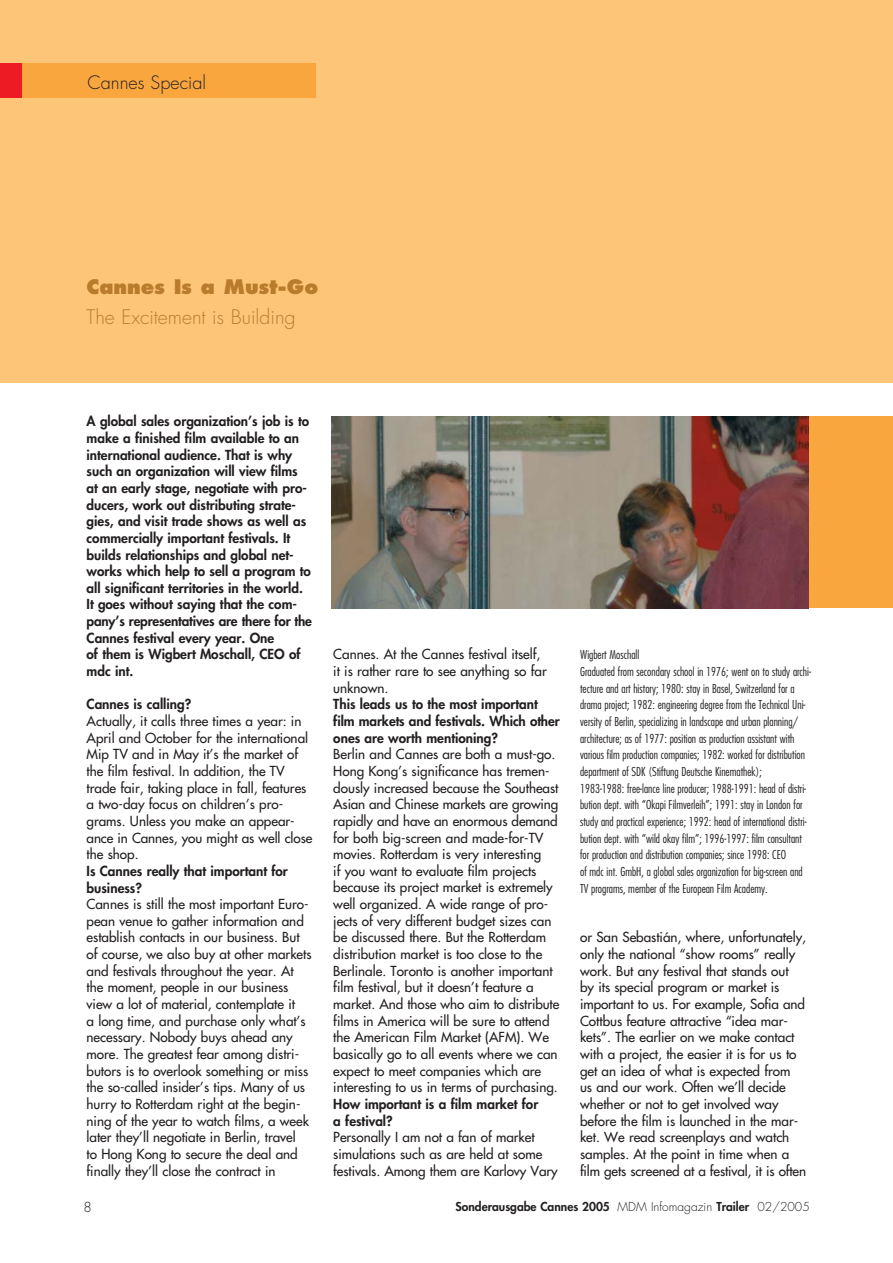
<style>
.page{position:relative;width:893px;height:1263px;background:#fff}
.page>*{position:absolute;margin:0;border:0;box-sizing:border-box;transform-origin:0 0}
.t1{font:300 19.5px "Futura";color:#b97c2c}
.t2{font:800 19.5px "Futura";color:#b97c2c}
.t3{font:300 18px "Futura";color:#231f20}
.t4{font:13.5px/16.6px "Futura";color:#231f20}
.t5{font:800 13.5px/16.6px "Futura";color:#231f20}
.t6{font:300 13.5px "Futura";color:#231f20}
.t7{font:300 condensed 12px/16.6px "Futura";color:#231f20}
.t8{font:800 12px "Futura";color:#231f20}
.s1{font-weight:300}
</style>
<div class="page">
<div style="left:580px;top:417px;width:312px;height:191px;background:#faa63f"></div>
<div style="left:0;top:0;width:892px;height:383px;background:#fdc578"></div>
<div style="left:0;top:64px;width:315px;height:34px;background:#faa63f"></div>
<div style="left:0;top:64px;width:21px;height:34px;background:#ed1c24"></div>
<img style="left:332px;top:417px;width:476px;height:191px">
<h2 class="t3" style="left:88px;top:74px;width:120px">Cannes Special</h2>
<h1 class="t2" style="left:87px;top:278px;width:233px">Cannes Is a Must-Go</h1>
<h1 class="t1" style="left:87px;top:308px;width:210px">The Excitement is Building</h1>
<p class="t5" style="left:87px;top:414px;width:227px">A global sales organization’s job is to make a finished film available to an international audience. That is why such an organization will view films at an early stage, negotiate with pro&shy;ducers, work out distributing strate&shy;gies, and visit trade shows as well as commercially important festivals. It builds relationships and global net&shy;works which help to sell a program to all significant territories in the world.<br>It goes without saying that the com&shy;pany’s representatives are there for the Cannes festival every year. One<br>of them is Wigbert Moschall, CEO of mdc int.</p>
<p class="t5" style="left:87px;top:697px;width:106px">Cannes is calling?</p>
<p class="t4" style="left:87px;top:714px;width:227px">Actually, it calls three times a year: in April and October for the international Mip TV and in May it’s the market of the film festival. In addition, the TV trade fair, taking place in fall, features a two-day focus on children’s pro&shy;grams. Unless you make an appear&shy;ance in Cannes, you might as well close the shop.</p>
<p class="t5" style="left:87px;top:864px;width:203px">Is Cannes really that important for business?</p>
<p class="t4" style="left:87px;top:897px;width:226px">Cannes is still the most important Euro&shy;pean venue to gather information and establish contacts in our business. But of course, we also buy at other markets and festivals throughout the year. At the moment, people in our business view a lot of material, contemplate it<br>a long time, and purchase only what’s necessary. Nobody buys ahead any more. The greatest fear among distri&shy;butors is to overlook something or miss the so-called insider’s tips. Many of us hurry to Rotterdam right at the begin&shy;ning of the year to watch films, a week later they’ll negotiate in Berlin, travel<br>to Hong Kong to secure the deal and finally they’ll close the contract in</p>
<p class="t4" style="left:333px;top:647px;width:215px">Cannes. At the Cannes festival itself, it is rather rare to see anything so far unknown.</p>
<p class="t5" style="left:333px;top:697px;width:228px">This leads us to the most important film markets and festivals. Which other ones are worth mentioning?</p>
<p class="t4" style="left:333px;top:747px;width:227px">Berlin and Cannes are both a must-go.<br>Hong Kong’s significance has tremen&shy;dously increased because the Southeast Asian and Chinese markets are growing rapidly and have an enormous demand for both big-screen and made-for-TV movies. Rotterdam is very interesting<br>if you want to evaluate film projects because its project market is extremely well organized. A wide range of pro&shy;jects of very different budget sizes can be discussed there. But the Rotterdam distribution market is too close to the Berlinale. Toronto is another important film festival, but it doesn’t feature a market. And those who aim to distribute films in America will be sure to attend the American Film Market (AFM). We basically go to all events where we can expect to meet companies which are interesting to us in terms of purchasing.</p>
<p class="t5" style="left:333px;top:1097px;width:206px">How important is a film market for a festival?</p>
<p class="t4" style="left:333px;top:1130px;width:226px">Personally I am not a fan of market simulations such as are held at some festivals. Among them are Karlovy Vary</p>
<p class="t7" style="left:580px;top:647px;width:232px">Wigbert Moschall<br>Graduated from secondary school in 1976; went on to study archi&shy;tecture and art history; 1980: stay in Basel, Switzerland for a drama project; 1982: engineering degree from the Technical Uni&shy;versity of Berlin, specializing in landscape and urban planning/ architecture; as of 1977: position as production assistant with various film production companies; 1982: worked for distribution department of SDK (Stiftung Deutsche Kinemathek);<br>1983-1988: free-lance line producer; 1988-1991: head of distri&shy;bution dept. with “Okapi Filmverleih”; 1991: stay in London for study and practical experience; 1992: head of international distri&shy;bution dept. with “wild okay film”; 1996-1997: film consultant for production and distribution companies; since 1998: CEO<br>of mdc int. GmbH, a global sales organization for big-screen and TV programs, member of the European Film Academy.</p>
<p class="t4" style="left:580px;top:930px;width:227px">or San Sebastián, where, unfortunately, only the national “show rooms” really work. But any festival that stands out<br>by its special program or market is important to us. For example, Sofia and Cottbus feature attractive “idea mar&shy;kets”. The earlier on we make contact with a project, the easier it is for us to get an idea of what is expected from<br>us and our work. Often we’ll decide whether or not to get involved way before the film is launched in the mar&shy;ket. We read screenplays and watch samples. At the point in time when a film gets screened at a festival, it is often</p>
<p class="t6" style="left:84px;top:1201px;width:10px">8</p>
<p class="t8" style="left:455px;top:1201px;width:356px">Sonderausgabe Cannes 2005 <span class="s1">MDM Infomagazin</span> Trailer <span class="s1">02/2005</span></p>
</div>
